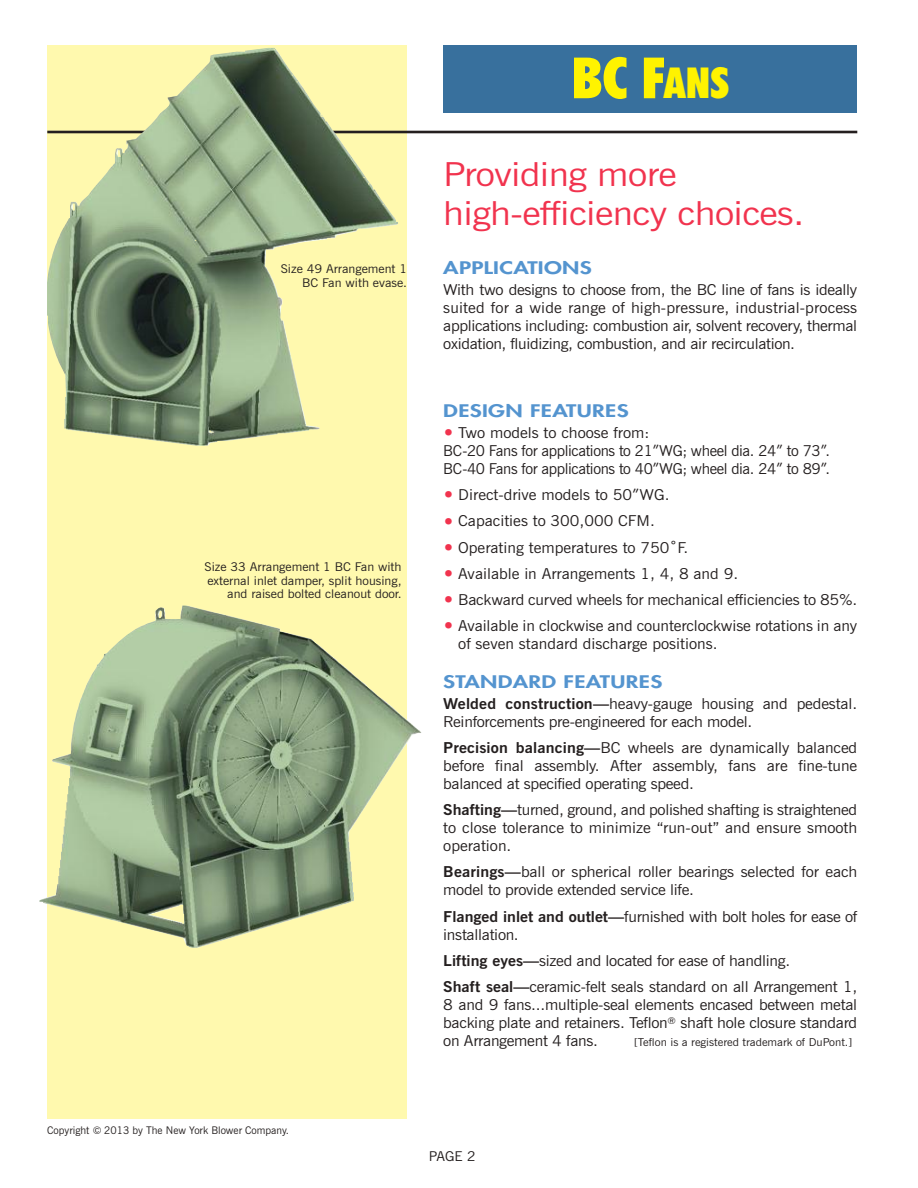
<style>
.page{position:relative;width:918px;height:1188px;background:#fff}
.page>*{position:absolute;margin:0;border:0;box-sizing:border-box;transform-origin:0 0}
.t1{font:900 condensed 57px "Futura BT";color:#fff300}
.t2{font:33px/39px "News Gothic BT";letter-spacing:-.015em;color:#f1334e;scale:1.15 1}
.t3{font:800 16.8px "Futura";letter-spacing:.015em;color:#5494cf;scale:1.35 1}
.t4{font:15px/18px "News Gothic BT";letter-spacing:-.015em;color:#241f1f;scale:1.07 1}
.t5{font:13.5px "News Gothic BT";color:#241f1f;scale:1.06 1}
.t6{font:12px/13.5px "News Gothic BT";color:#241f1f;text-align:right;scale:1.07 1}
.t7{font:10.8px "News Gothic BT";color:#241f1f;scale:1.07 1}
.t8{font:10.5px "News Gothic BT";color:#241f1f}
.s1{font-size:42.75px}
.s2{font-family:"Helvetica";font-size:30px;color:#f1334e}
.s3{font-family:"Futura"}
.s4{font-weight:700}
</style>
<div class="page">
<div style="left:47px;top:45px;width:360px;height:1074px;background:#fff9ae"></div>
<hr style="left:47px;top:131px;width:810px;height:2px;background:#241f1f">
<img style="left:47px;top:48px;width:351px;height:398px">
<div style="left:443px;top:45px;width:414px;height:67px;background:#38709d"></div>
<img style="left:39px;top:606px;width:382px;height:342px">
<p class="t6" style="left:281px;top:263px;width:120px">Size 49 Arrangement 1<br>BC Fan with evase.</p>
<p class="t6" style="left:205px;top:561px;width:186px">Size 33 Arrangement 1 BC Fan with external inlet damper, split housing, and raised bolted cleanout door.</p>
<h1 class="t1" style="left:572px;top:54px;width:159px">BC F<span class="s1">ANS</span></h1>
<h2 class="t2" style="left:443px;top:158px;width:316px">Providing more high-efficiency choices.</h2>
<p class="t3" style="left:443px;top:260px;width:112px">APPLICATIONS</p>
<p class="t4" style="left:443px;top:282px;width:388px;text-align:justify">With two designs to choose from, the BC line of fans is ideally suited for a wide range of high-pressure, industrial-process applications including: combustion air, solvent recovery, thermal oxidation, fluidizing, combustion, and air recirculation.</p>
<p class="t3" style="left:443px;top:403px;width:139px">DESIGN FEATURES</p>
<p class="t4" style="left:443px;top:425px;width:363px"><span class="s2">•</span> Two models to choose from:<br>BC-20 Fans for applications to 21<span class="s3">”</span>WG; wheel dia. 24<span class="s3">”</span> to 73<span class="s3">”</span>.<br>BC-40 Fans for applications to 40<span class="s3">”</span>WG; wheel dia. 24<span class="s3">”</span> to 89<span class="s3">”</span>.</p>
<p class="t4" style="left:443px;top:487px;width:213px"><span class="s2">•</span> Direct-drive models to 50<span class="s3">”</span>WG.</p>
<p class="t4" style="left:443px;top:513px;width:199px"><span class="s2">•</span> Capacities to 300,000 CFM.</p>
<p class="t4" style="left:443px;top:540px;width:231px"><span class="s2">•</span> Operating temperatures to 750˚F.</p>
<p class="t4" style="left:443px;top:566px;width:277px"><span class="s2">•</span> Available in Arrangements 1, 4, 8 and 9.</p>
<p class="t4" style="left:443px;top:592px;width:388px"><span class="s2">•</span> Backward curved wheels for mechanical efficiencies to 85%.</p>
<p class="t4" style="left:458px;top:618px;width:374px;text-indent:-15px"><span class="s2">•</span> Available in clockwise and counterclockwise rotations in any of seven standard discharge positions.</p>
<p class="t3" style="left:443px;top:673px;width:164px">STANDARD FEATURES</p>
<p class="t4" style="left:443px;top:696px;width:388px"><span class="s4">Welded construction—</span>heavy-gauge housing and pedestal.<br>Reinforcements pre-engineered for each model.</p>
<p class="t4" style="left:443px;top:740px;width:388px;text-align:justify"><span class="s4">Precision balancing—</span>BC wheels are dynamically balanced before final assembly. After assembly, fans are fine-tune balanced at specified operating speed.</p>
<p class="t4" style="left:443px;top:802px;width:388px;text-align:justify"><span class="s4">Shafting—</span>turned, ground, and polished shafting is straightened to close tolerance to minimize “run-out” and ensure smooth operation.</p>
<p class="t4" style="left:443px;top:864px;width:388px"><span class="s4">Bearings—</span>ball or spherical roller bearings selected for each model to provide extended service life.</p>
<p class="t4" style="left:443px;top:909px;width:388px"><span class="s4">Flanged inlet and outlet—</span>furnished with bolt holes for ease of installation.</p>
<p class="t4" style="left:443px;top:949px;width:388px;line-height:26.2px"><span class="s4">Lifting eyes—</span>sized and located for ease of handling.<br><span class="s4">Shaft seal—</span>ceramic-felt seals standard on all Arrangement 1,</p>
<p class="t4" style="left:443px;top:997px;width:388px;text-align:justify">8 and 9 fans...multiple-seal elements encased between metal backing plate and retainers. Teflon<sup>®</sup> shaft hole closure standard on Arrangement 4 fans.</p>
<p class="t7" style="left:634px;top:1038px;width:205px">[Teflon is a registered trademark of DuPont.]</p>
<p class="t8" style="left:47px;top:1126px;width:243px">Copyright © 2013 by The New York Blower Company.</p>
<p class="t5" style="left:429px;top:1151px;width:46px">PAGE 2</p>
</div>
